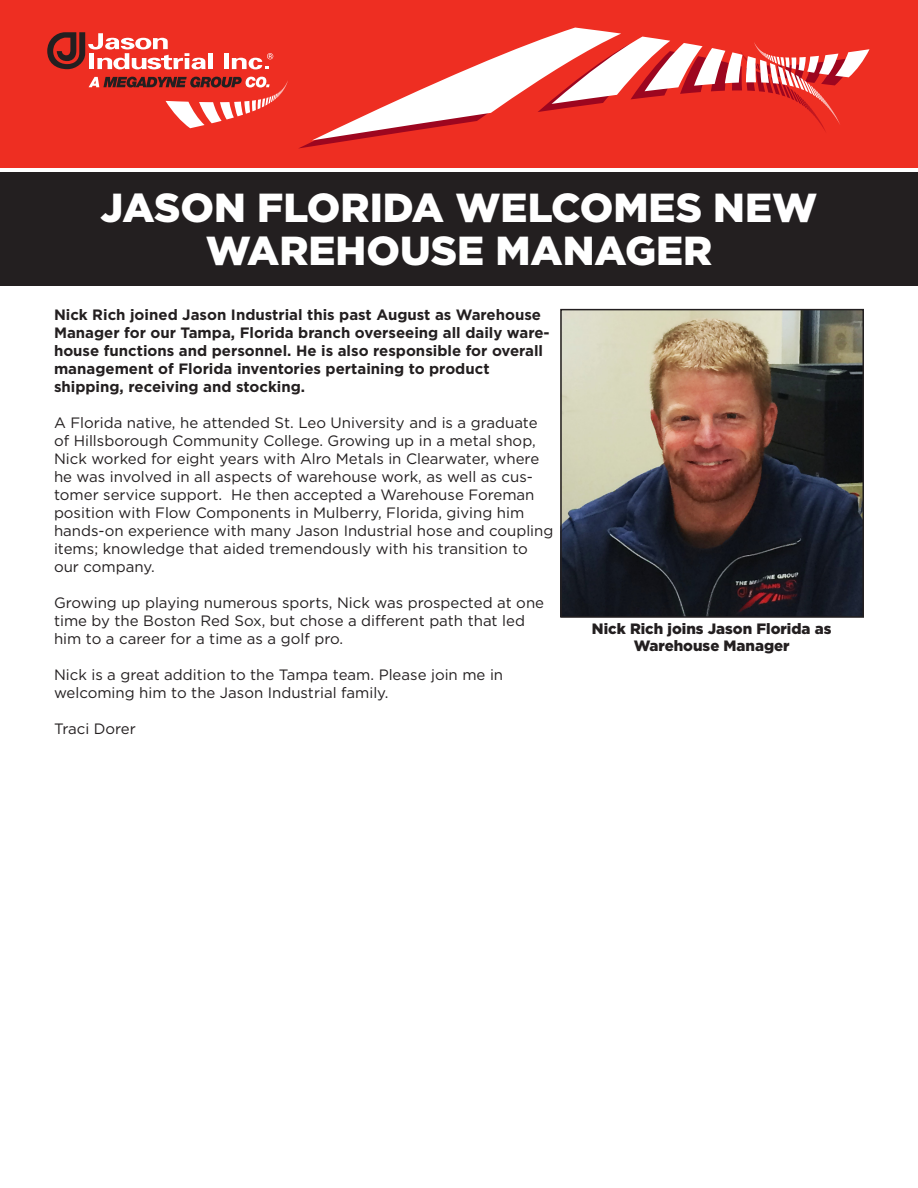
<style>
.page{position:relative;width:918px;height:1188px;background:#fff}
.page>*{position:absolute;margin:0;border:0;box-sizing:border-box;transform-origin:0 0}
.t1{font:900 40.5px "Gotham";color:#fff}
.t2{font:15px/18px "Gotham";color:#231f20}
.t3{font:700 15px/18px "Gotham";color:#231f20}
.t4{font:900 15px "Gotham";color:#231f20}
</style>
<div class="page">
<div style="left:0;top:0;width:918px;height:167px;background:#ee2e22"></div>
<img style="left:563px;top:312px;width:298px;height:303px">
<div style="left:560px;top:309px;width:304px;height:309px;border:2px solid #231f20"></div>
<svg style="left:313px;top:28px;width:557px;height:112px"></svg>
<svg style="left:47px;top:32px;width:159px;height:37px"></svg>
<div style="left:208px;top:53px;width:5px;height:16px;background:#fff"></div>
<div style="left:224px;top:53px;width:5px;height:16px;background:#fff"></div>
<svg style="left:232px;top:53px;width:41px;height:16px"></svg>
<svg style="left:89px;top:77px;width:199px;height:51px"></svg>
<div style="left:0;top:173px;width:918px;height:113px;background:#231f20"></div>
<p class="t1" style="left:101px;top:180px;width:718px">JASON FLORIDA WELCOMES NEW</p>
<p class="t1" style="left:206px;top:223px;width:508px">WAREHOUSE MANAGER</p>
<p class="t3" style="left:54px;top:305px;width:497px">Nick Rich joined Jason Industrial this past August as Warehouse Manager for our Tampa, Florida branch overseeing all daily ware&shy;house functions and personnel. He is also responsible for overall management of Florida inventories pertaining to product</p>
<p class="t3" style="left:54px;top:377px;width:253px">shipping, receiving and stocking.</p>
<p class="t2" style="left:54px;top:413px;width:501px">A Florida native, he attended St. Leo University and is a graduate of Hillsborough Community College. Growing up in a metal shop, Nick worked for eight years with Alro Metals in Clearwater, where he was involved in all aspects of warehouse work, as well as cus&shy;tomer service support. He then accepted a Warehouse Foreman position with Flow Components in Mulberry, Florida, giving him hands-on experience with many Jason Industrial hose and coupling items; knowledge that aided tremendously with his transition to our company.</p>
<p class="t2" style="left:54px;top:593px;width:492px">Growing up playing numerous sports, Nick was prospected at one time by the Boston Red Sox, but chose a different path that led him to a career for a time as a golf pro.</p>
<p class="t2" style="left:54px;top:665px;width:451px">Nick is a great addition to the Tampa team. Please join me in</p>
<p class="t2" style="left:54px;top:683px;width:336px">welcoming him to the Jason Industrial family.</p>
<p class="t2" style="left:54px;top:719px;width:83px">Traci Dorer</p>
<p class="t4" style="left:592px;top:618px;width:241px">Nick Rich joins Jason Florida as</p>
<p class="t4" style="left:634px;top:635px;width:158px">Warehouse Manager</p>
</div>
